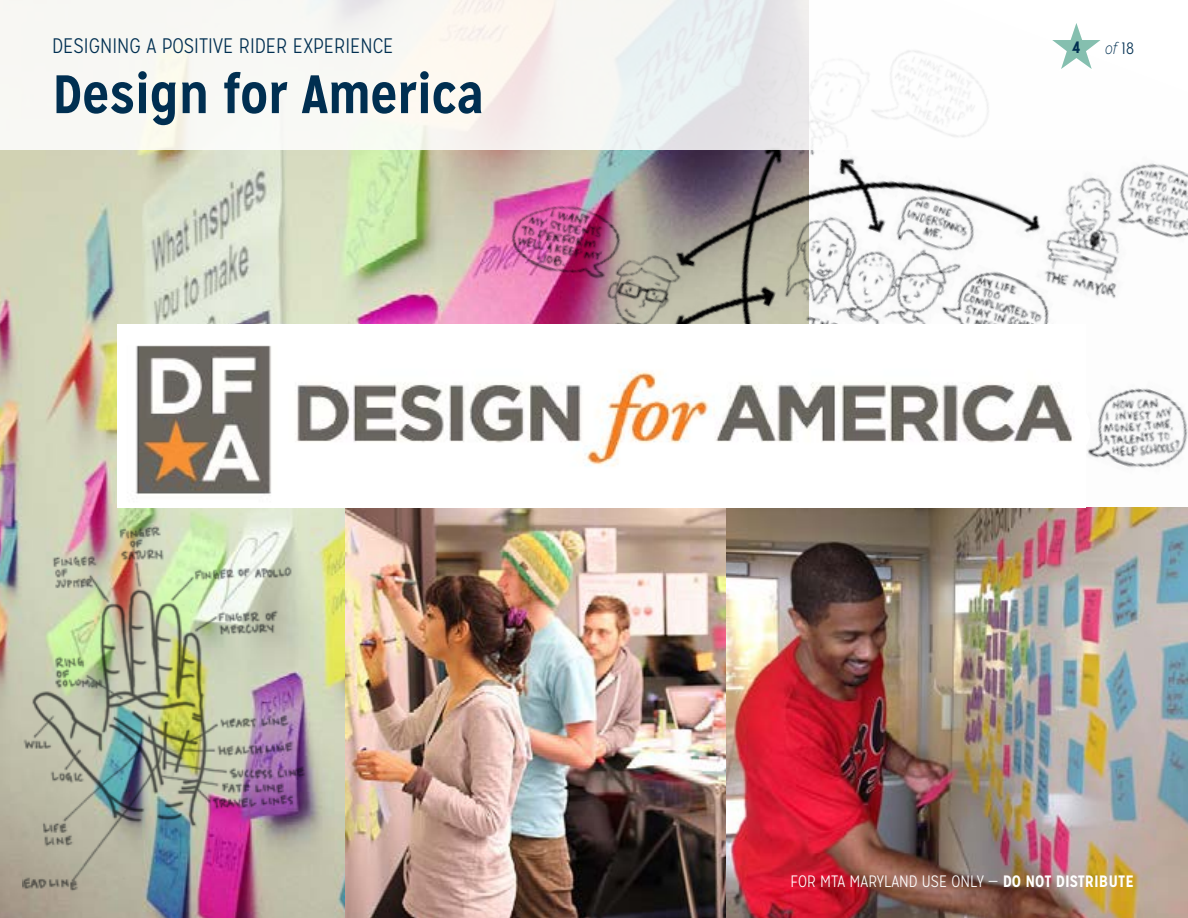
<style>
.page{position:relative;width:1188px;height:918px;background:#fff}
.page>*{position:absolute;margin:0;border:0;box-sizing:border-box;transform-origin:0 0}
.t1{font:700 54px "Mission Gothic";letter-spacing:-.01em;color:#002f51}
.t2{font:300 21px "Mission Gothic";color:#002f51}
.t3{font:300 16.5px "Mission Gothic";color:#fff}
.t4{font:italic 100 16.5px "Mission Gothic";color:#002f51}
.t5{font:700 16.5px "Mission Gothic";color:#002f51}
.s1{font-weight:300;font-style:normal}
.s2{font-weight:700}
</style>
<div class="page">
<img style="left:0;top:150px;width:345px;height:768px">
<img style="left:333px;top:150px;width:855px;height:649px">
<img style="left:345px;top:507px;width:381px;height:411px">
<img style="left:726px;top:507px;width:462px;height:411px">
<img style="left:22px;top:507px;width:295px;height:395px">
<svg style="left:0;top:0;width:989px;height:150px;fill:#f8f7f3"></svg>
<svg style="left:1052px;top:23px;width:49px;height:46px"></svg>
<img style="left:117px;top:325px;width:969px;height:182px">
<div style="left:1076px;top:412px;width:14px;height:35px;background:#fff;border-radius:50%"></div>
<p class="t2" style="left:52px;top:34px;width:343px">DESIGNING A POSITIVE RIDER EXPERIENCE</p>
<h1 class="t1" style="left:52px;top:60px;width:434px">Design for America</h1>
<p class="t5" style="left:1072px;top:37px;width:10px">4</p>
<p class="t4" style="left:1105px;top:39px;width:31px">of <span class="s1">18</span></p>
<p class="t3" style="left:790px;top:872px;width:345px">FOR MTA MARYLAND USE ONLY — <span class="s2">DO NOT DISTRIBUTE</span></p>
</div>
